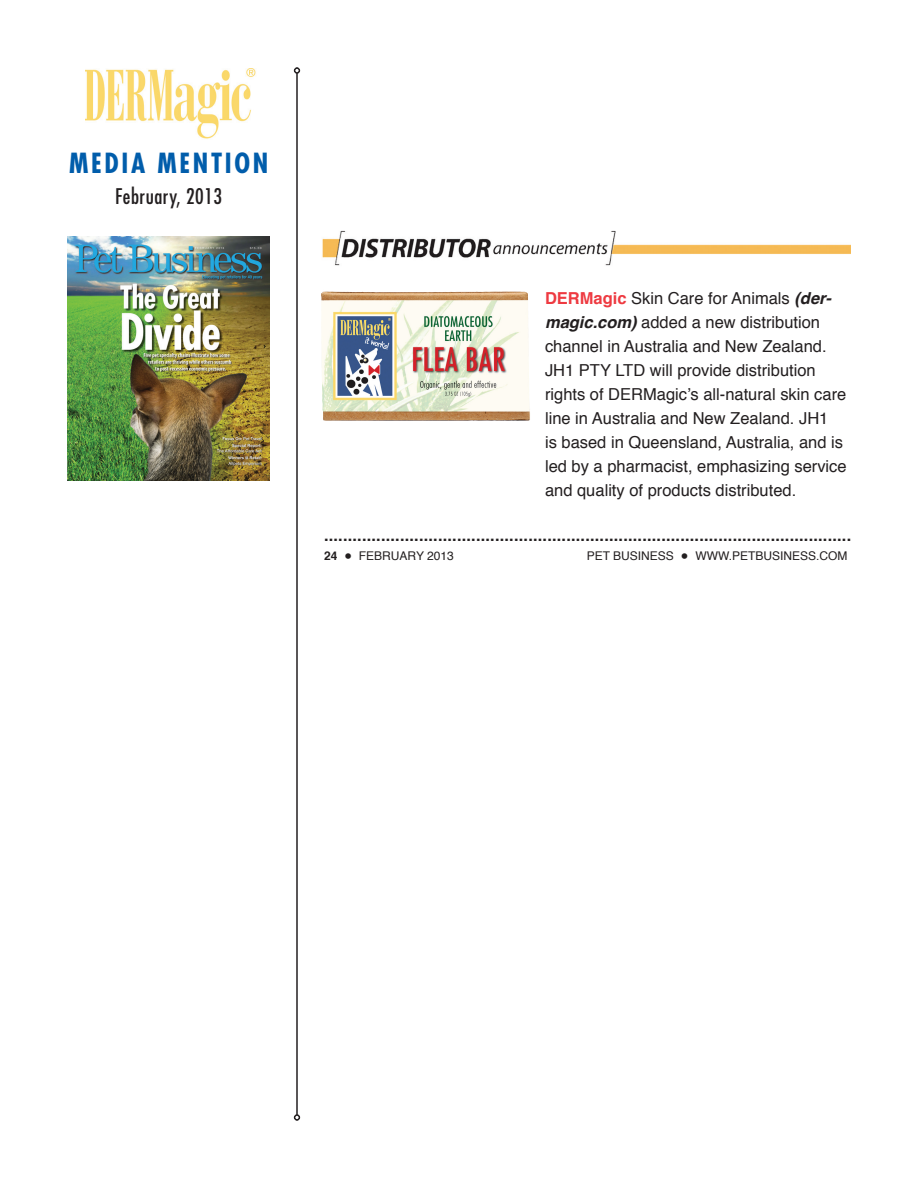
<style>
.page{position:relative;width:918px;height:1188px;background:#fff}
.page>*{position:absolute;margin:0;border:0;box-sizing:border-box;transform-origin:0 0}
.t1{font:700 condensed 27px "Futura";letter-spacing:.1em;color:#015dab}
.t2{font:condensed 21px "Futura";letter-spacing:.025em;color:#231f20}
.t3{font:16.5px/24px "Helvetica";color:#231f20}
.t4{font:700 16.5px "Helvetica";color:#231f20}
.t5{font:12px "Helvetica";color:#231f20}
.s1{font-weight:700;color:#ee3a41}
.s2{font-weight:700;font-style:italic}
.s3{font-weight:700}
.s4{font-weight:900;font-size:16.5px}
</style>
<div class="page">
<img style="left:86px;top:68px;width:170px;height:71px">
<hr style="left:296px;top:68px;width:2px;height:1052px;background:#231f20">
<div style="left:294px;top:67px;width:6px;height:7px;border:2px solid #231f20;border-radius:50%"></div>
<div style="left:294px;top:1114px;width:6px;height:7px;border:2px solid #231f20;border-radius:50%"></div>
<img style="left:68px;top:237px;width:201px;height:244px">
<img style="left:322px;top:230px;width:528px;height:36px">
<img style="left:321px;top:291px;width:209px;height:130px">
<h1 class="t1" style="left:69px;top:146px;width:201px">MEDIA MENTION</h1>
<p class="t2" style="left:115px;top:183px;width:108px">February, 2013</p>
<p class="t3" style="left:545px;top:287px;width:303px"><span class="s1">DERMagic</span> Skin Care for Animals <span class="s2">(der&shy;magic.com)</span> added a new distribution channel in Australia and New Zealand.<br>JH1 PTY LTD will provide distribution rights of DERMagic’s all-natural skin care line in Australia and New Zealand. JH1<br>is based in Queensland, Australia, and is led by a pharmacist, emphasizing service and quality of products distributed.</p>
<p class="t4" style="left:324px;top:521px;width:529px">...............................................................................................................</p>
<p class="t5" style="left:324px;top:547px;width:131px"><span class="s3">24</span> <span class="s4">•</span> FEBRUARY 2013</p>
<p class="t5" style="left:587px;top:547px;width:262px">PET BUSINESS <span class="s4">•</span> WWW.PETBUSINESS.COM</p>
</div>
